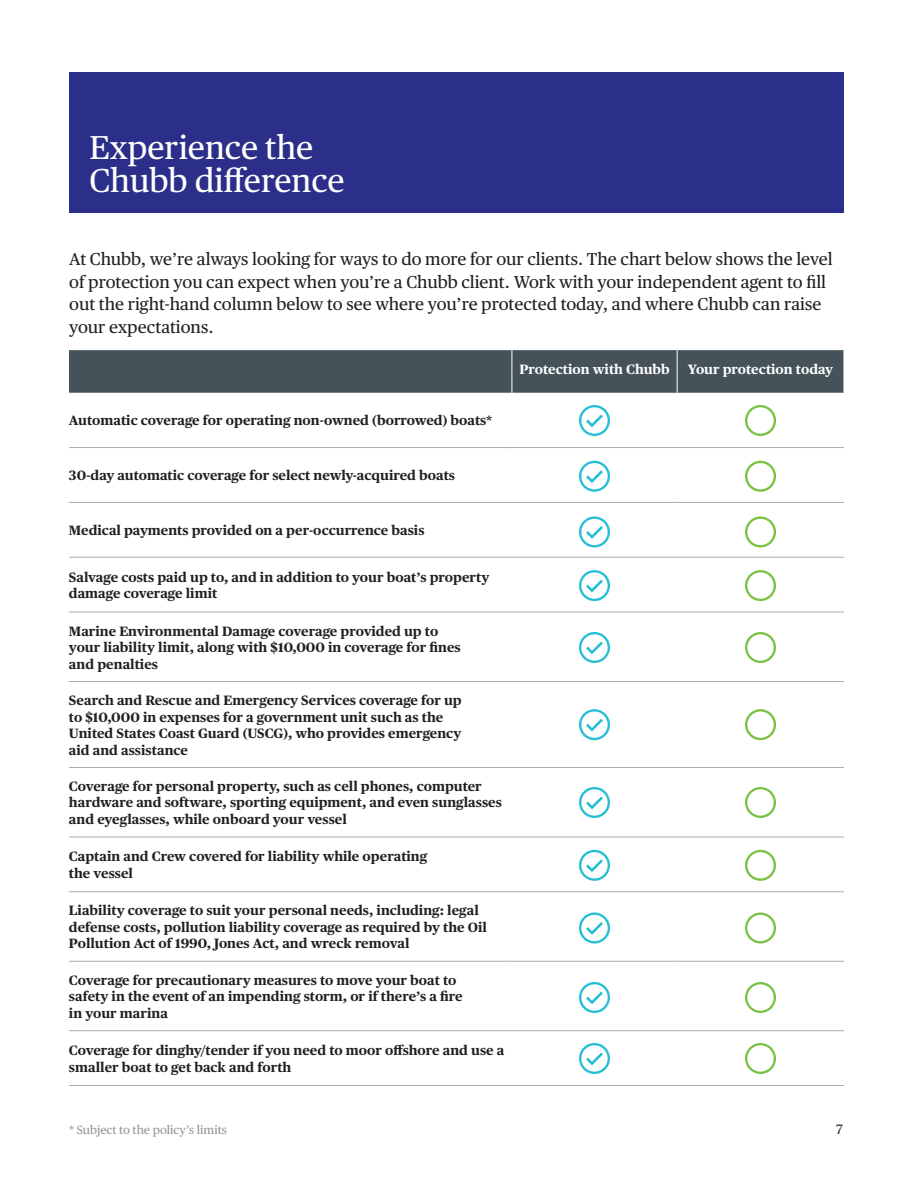
<style>
.page{position:relative;width:918px;height:1188px;background:#fff}
.page>*{position:absolute;margin:0;border:0;box-sizing:border-box;transform-origin:0 0}
.t1{font:33px/33px "Chubb Publico Text";color:#fff}
.t2{font:17.25px/22.5px "Chubb Publico Text";color:#231f20}
.t3{font:700 13.5px/16.5px "Chubb Publico Text";color:#231f20}
.t4{font:700 13.5px "Chubb Publico Text";color:#fff}
.t5{font:13.5px "Chubb Publico Text";color:#231f20}
.t6{font:12px "Chubb Publico Text";color:#939598}
</style>
<div class="page">
<div style="left:69px;top:72px;width:774px;height:140px;background:#2c2f8a"></div>
<div style="left:69px;top:350px;width:775px;height:43px;background:#46525a"></div>
<hr style="left:69px;top:447px;width:443px;height:1px;background:#a4b0aa">
<hr style="left:512px;top:447px;width:165px;height:1px;background:#a4b0aa">
<hr style="left:677px;top:447px;width:167px;height:1px;background:#a4b0aa">
<hr style="left:69px;top:502px;width:443px;height:1px;background:#a4b0aa">
<hr style="left:512px;top:502px;width:165px;height:1px;background:#a4b0aa">
<hr style="left:677px;top:502px;width:167px;height:1px;background:#a4b0aa">
<hr style="left:69px;top:557px;width:443px;height:1px;background:#a4b0aa">
<hr style="left:512px;top:557px;width:165px;height:1px;background:#a4b0aa">
<hr style="left:677px;top:557px;width:167px;height:1px;background:#a4b0aa">
<hr style="left:69px;top:612px;width:443px;height:1px;background:#a4b0aa">
<hr style="left:512px;top:612px;width:165px;height:1px;background:#a4b0aa">
<hr style="left:677px;top:612px;width:167px;height:1px;background:#a4b0aa">
<hr style="left:69px;top:681px;width:443px;height:1px;background:#a4b0aa">
<hr style="left:512px;top:681px;width:165px;height:1px;background:#a4b0aa">
<hr style="left:677px;top:681px;width:167px;height:1px;background:#a4b0aa">
<hr style="left:69px;top:767px;width:443px;height:1px;background:#a4b0aa">
<hr style="left:512px;top:767px;width:165px;height:1px;background:#a4b0aa">
<hr style="left:677px;top:767px;width:167px;height:1px;background:#a4b0aa">
<hr style="left:69px;top:837px;width:443px;height:1px;background:#a4b0aa">
<hr style="left:512px;top:837px;width:165px;height:1px;background:#a4b0aa">
<hr style="left:677px;top:837px;width:167px;height:1px;background:#a4b0aa">
<hr style="left:69px;top:891px;width:443px;height:1px;background:#a4b0aa">
<hr style="left:512px;top:891px;width:165px;height:1px;background:#a4b0aa">
<hr style="left:677px;top:891px;width:167px;height:1px;background:#a4b0aa">
<hr style="left:69px;top:961px;width:443px;height:1px;background:#a4b0aa">
<hr style="left:512px;top:961px;width:165px;height:1px;background:#a4b0aa">
<hr style="left:677px;top:961px;width:167px;height:1px;background:#a4b0aa">
<hr style="left:69px;top:1030px;width:443px;height:1px;background:#a4b0aa">
<hr style="left:512px;top:1030px;width:165px;height:1px;background:#a4b0aa">
<hr style="left:677px;top:1030px;width:167px;height:1px;background:#a4b0aa">
<hr style="left:69px;top:1085px;width:443px;height:1px;background:#a4b0aa">
<hr style="left:512px;top:1085px;width:165px;height:1px;background:#a4b0aa">
<hr style="left:677px;top:1085px;width:167px;height:1px;background:#a4b0aa">
<hr style="left:512px;top:350px;width:1px;height:43px;background:#fff">
<hr style="left:677px;top:350px;width:1px;height:43px;background:#fff">
<svg style="left:579px;top:405px;width:31px;height:31px"></svg>
<svg style="left:745px;top:405px;width:31px;height:31px"></svg>
<svg style="left:579px;top:461px;width:31px;height:31px"></svg>
<svg style="left:745px;top:461px;width:31px;height:31px"></svg>
<svg style="left:579px;top:516px;width:31px;height:31px"></svg>
<svg style="left:745px;top:516px;width:31px;height:31px"></svg>
<svg style="left:579px;top:570px;width:31px;height:31px"></svg>
<svg style="left:745px;top:570px;width:31px;height:31px"></svg>
<svg style="left:579px;top:632px;width:31px;height:31px"></svg>
<svg style="left:745px;top:632px;width:31px;height:31px"></svg>
<svg style="left:579px;top:709px;width:31px;height:31px"></svg>
<svg style="left:745px;top:709px;width:31px;height:31px"></svg>
<svg style="left:579px;top:787px;width:31px;height:31px"></svg>
<svg style="left:745px;top:787px;width:31px;height:31px"></svg>
<svg style="left:579px;top:850px;width:31px;height:31px"></svg>
<svg style="left:745px;top:850px;width:31px;height:31px"></svg>
<svg style="left:579px;top:913px;width:31px;height:30px"></svg>
<svg style="left:745px;top:912px;width:31px;height:32px"></svg>
<svg style="left:579px;top:982px;width:31px;height:31px"></svg>
<svg style="left:745px;top:982px;width:31px;height:31px"></svg>
<svg style="left:579px;top:1043px;width:31px;height:31px"></svg>
<svg style="left:745px;top:1043px;width:31px;height:31px"></svg>
<h1 class="t1" style="left:89px;top:129px;width:257px">Experience the<br>Chubb difference</h1>
<p class="t2" style="left:69px;top:247px;width:765px">At Chubb, we’re always looking for ways to do more for our clients. The chart below shows the level of protection you can expect when you’re a Chubb client. Work with your independent agent to fill out the right-hand column below to see where you’re protected today, and where Chubb can raise your expectations.</p>
<p class="t4" style="left:519px;top:359px;width:152px">Protection with Chubb</p>
<p class="t4" style="left:688px;top:359px;width:147px">Your protection today</p>
<p class="t3" style="left:69px;top:411px;width:425px">Automatic coverage for operating non-owned (borrowed) boats*</p>
<p class="t3" style="left:69px;top:466px;width:388px">30-day automatic coverage for select newly-acquired boats</p>
<p class="t3" style="left:69px;top:521px;width:357px">Medical payments provided on a per-occurrence basis</p>
<p class="t3" style="left:69px;top:568px;width:422px">Salvage costs paid up to, and in addition to your boat’s property damage coverage limit</p>
<p class="t3" style="left:69px;top:622px;width:393px">Marine Environmental Damage coverage provided up to your liability limit, along with $10,000 in coverage for fines and penalties</p>
<p class="t3" style="left:69px;top:691px;width:394px">Search and Rescue and Emergency Services coverage for up to $10,000 in expenses for a government unit such as the United States Coast Guard (USCG), who provides emergency aid and assistance</p>
<p class="t3" style="left:69px;top:777px;width:434px">Coverage for personal property, such as cell phones, computer hardware and software, sporting equipment, and even sunglasses and eyeglasses, while onboard your vessel</p>
<p class="t3" style="left:69px;top:847px;width:360px">Captain and Crew covered for liability while operating the vessel</p>
<p class="t3" style="left:69px;top:901px;width:419px">Liability coverage to suit your personal needs, including: legal defense costs, pollution liability coverage as required by the Oil<br>Pollution Act of 1990, Jones Act, and wreck removal</p>
<p class="t3" style="left:69px;top:971px;width:395px">Coverage for precautionary measures to move your boat to safety in the event of an impending storm, or if there’s a fire in your marina</p>
<p class="t3" style="left:69px;top:1041px;width:437px">Coverage for dinghy/tender if you need to moor offshore and use a smaller boat to get back and forth</p>
<p class="t6" style="left:69px;top:1121px;width:159px">* Subject to the policy’s limits</p>
<p class="t5" style="left:836px;top:1119px;width:8px">7</p>
</div>
